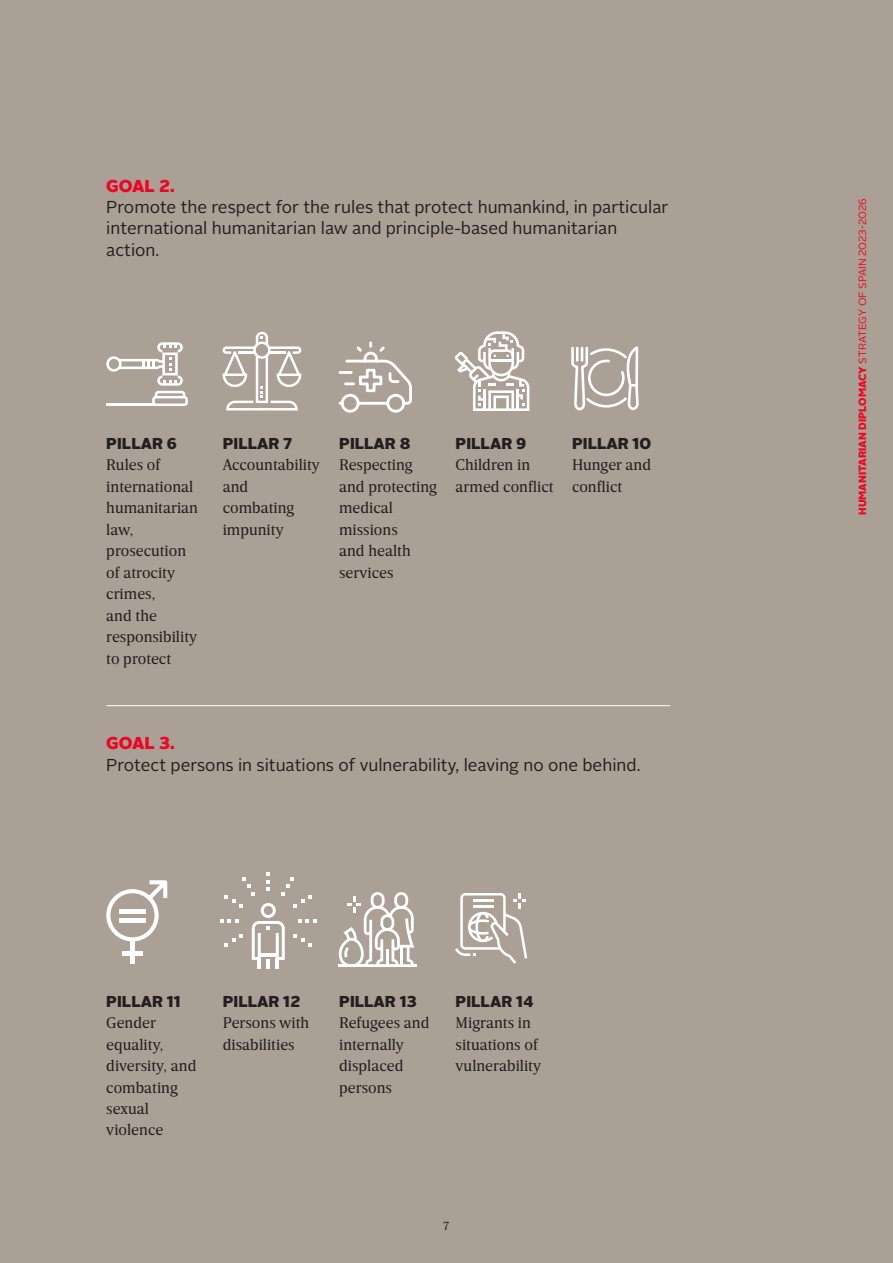
<style>
.page{position:relative;width:893px;height:1263px;background:#aba095}
.page>*{position:absolute;margin:0;border:0;box-sizing:border-box;transform-origin:0 0}
.C_TITULO_4{font:17.25px/21.5px "Alright Sans";color:#231f20}
.C_TITULO_4-2{font:900 17.25px "Alright Sans";color:#ed0526}
.TEXTO{font:15.75px/21.5px "Breve News";color:#231f20}
.C_TEXTO_SANGRIA{font:12px "Breve News";color:#231f20}
.C_TEXTO_SANGRIA-2{font:10.5px "Alright Sans";letter-spacing:-.005em;color:#ed0526}
.s1{font-family:"Alright Sans";font-weight:900}
.s2{font-weight:900}
</style>
<div class="page">
<hr style="left:106px;top:705px;width:564px;height:1px;background:#fff">
<svg style="left:455px;top:331px;width:74px;height:80px"></svg>
<svg style="left:223px;top:332px;width:78px;height:78px"></svg>
<svg style="left:106px;top:342px;width:82px;height:64px"></svg>
<svg style="left:339px;top:892px;width:77px;height:75px"></svg>
<svg style="left:455px;top:893px;width:72px;height:71px"></svg>
<svg style="left:571px;top:346px;width:68px;height:65px"></svg>
<svg style="left:338px;top:341px;width:74px;height:72px"></svg>
<svg style="left:220px;top:873px;width:96px;height:96px"></svg>
<div style="left:130px;top:940px;width:5px;height:24px;background:#fff"></div>
<hr style="left:122px;top:952px;width:21px;height:4px;background:#fff">
<svg style="left:106px;top:880px;width:61px;height:61px"></svg>
<hr style="left:119px;top:909px;width:27px;height:4px;background:#fff">
<hr style="left:119px;top:919px;width:27px;height:4px;background:#fff">
<p class="C_TITULO_4-2" style="left:106px;top:173px;width:70px">GOAL 2.</p>
<p class="C_TITULO_4" style="left:106px;top:197px;width:564px">Promote the respect for the rules that protect humankind, in particular international humanitarian law and principle-based humanitarian action.</p>
<p class="TEXTO" style="left:106px;top:433px;width:93px"><span class="s1">PILLAR 6<br></span>Rules of international humanitarian law, prosecution of atrocity crimes,<br>and the responsibility to protect</p>
<p class="TEXTO" style="left:223px;top:433px;width:99px"><span class="s1">PILLAR 7<br></span>Accountability and combating impunity</p>
<p class="TEXTO" style="left:339px;top:433px;width:99px"><span class="s1">PILLAR 8<br></span>Respecting and protecting medical missions<br>and health services</p>
<p class="TEXTO" style="left:456px;top:433px;width:99px"><span class="s1">PILLAR 9<br></span>Children in armed conflict</p>
<p class="TEXTO" style="left:572px;top:433px;width:81px;text-align:justify"><span class="s1">PILLAR 10<br></span>Hunger and conflict</p>
<p class="C_TITULO_4-2" style="left:106px;top:731px;width:70px">GOAL 3.</p>
<p class="C_TITULO_4" style="left:106px;top:754px;width:536px">Protect persons in situations of vulnerability, leaving no one behind.</p>
<p class="TEXTO" style="left:106px;top:991px;width:92px"><span class="s1">PILLAR 11<br></span>Gender equality, diversity, and combating sexual violence</p>
<p class="TEXTO" style="left:223px;top:991px;width:88px"><span class="s1">PILLAR 12<br></span>Persons with disabilities</p>
<p class="TEXTO" style="left:339px;top:991px;width:92px"><span class="s1">PILLAR 13<br></span>Refugees and internally displaced persons</p>
<p class="TEXTO" style="left:456px;top:991px;width:87px"><span class="s1">PILLAR 14<br></span>Migrants in situations of vulnerability</p>
<p class="C_TEXTO_SANGRIA" style="left:444px;top:1219px;width:7px">7</p>
<p class="C_TEXTO_SANGRIA-2" style="left:855px;top:515px;width:318px;rotate:-90deg"><span class="s2">HUMANITARIAN DIPLOMACY</span> STRATEGY OF SPAIN 2023-2026</p>
</div>
